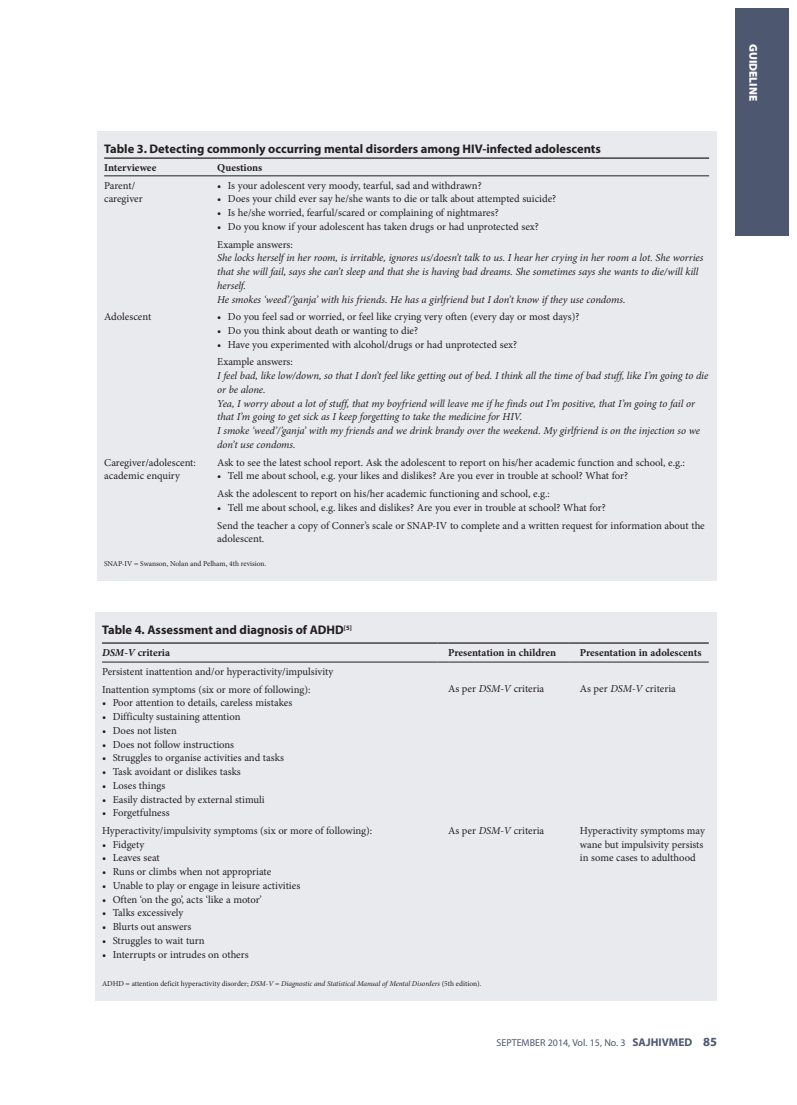
<style>
.page{position:relative;width:797px;height:1105px;background:#fff}
.page>*{position:absolute;margin:0;border:0;box-sizing:border-box;transform-origin:0 0}
.t1{font:700 12.5px "Myriad Pro";color:#231f20}
.t2{font:900 11.25px "Myriad Pro";color:#fff}
.t3{font:10.62px/17.8px "Minion Pro";color:#231f20}
.t4{font:italic 10.62px/13.8px "Minion Pro";letter-spacing:-.005em;color:#231f20}
.t5{font:700 10.62px "Minion Pro";color:#231f20}
.t6{font:10px "Myriad Pro";color:#4d5770}
.t7{font:7.5px "Minion Pro";color:#231f20}
.s1{font-style:italic}
.s2{font-weight:700;font-size:11.25px}
.s3{font-weight:700;font-size:12.5px}
</style>
<div class="page">
<div style="left:735px;top:9px;width:53px;height:227px;background:#4d5770"></div>
<div style="left:97px;top:132px;width:619px;height:449px;background:#e9eaee"></div>
<hr style="left:104px;top:157px;width:113px;height:2px;background:#231f20">
<hr style="left:217px;top:157px;width:492px;height:2px;background:#231f20">
<hr style="left:104px;top:176px;width:113px;height:1px;background:#231f20">
<hr style="left:217px;top:176px;width:492px;height:1px;background:#231f20">
<div style="left:95px;top:612px;width:621px;height:389px;background:#e9eaee"></div>
<hr style="left:102px;top:642px;width:335px;height:2px;background:#231f20">
<svg style="left:437px;top:642px;width:11px;height:2px"></svg>
<hr style="left:448px;top:642px;width:121px;height:2px;background:#231f20">
<svg style="left:569px;top:642px;width:11px;height:2px"></svg>
<hr style="left:580px;top:642px;width:128px;height:2px;background:#231f20">
<hr style="left:102px;top:662px;width:335px;height:1px;background:#231f20">
<hr style="left:448px;top:662px;width:121px;height:1px;background:#231f20">
<hr style="left:580px;top:662px;width:128px;height:1px;background:#231f20">
<p class="t1" style="left:104px;top:141px;width:498px">Table 3. Detecting commonly occurring mental disorders among HIV-infected adolescents</p>
<p class="t5" style="left:104px;top:160px;width:54px">Interviewee</p>
<p class="t5" style="left:217px;top:160px;width:47px">Questions</p>
<p class="t3" style="left:104px;top:178px;width:40px;line-height:13.8px">Parent/ caregiver</p>
<p class="t3" style="left:217px;top:176px;width:266px">• Is your adolescent very moody, tearful, sad and withdrawn?</p>
<p class="t3" style="left:217px;top:190px;width:340px">• Does your child ever say he/she wants to die or talk about attempted suicide?</p>
<p class="t3" style="left:217px;top:204px;width:283px">• Is he/she worried, fearful/scared or complaining of nightmares?</p>
<p class="t3" style="left:217px;top:218px;width:323px">• Do you know if your adolescent has taken drugs or had unprotected sex?<br>Example answers:</p>
<p class="t4" style="left:217px;top:251px;width:487px">She locks herself in her room, is irritable, ignores us/doesn’t talk to us. I hear her crying in her room a lot. She worries that she will fail, says she can’t sleep and that she is having bad dreams. She sometimes says she wants to die/will kill herself.<br>He smokes ‘weed’/’ganja’ with his friends. He has a girlfriend but I don’t know if they use condoms.</p>
<p class="t3" style="left:104px;top:308px;width:49px">Adolescent</p>
<p class="t3" style="left:217px;top:308px;width:363px">• Do you feel sad or worried, or feel like crying very often (every day or most days)?</p>
<p class="t3" style="left:217px;top:322px;width:202px">• Do you think about death or wanting to die?</p>
<p class="t3" style="left:217px;top:336px;width:301px">• Have you experimented with alcohol/drugs or had unprotected sex?<br>Example answers:</p>
<p class="t4" style="left:217px;top:369px;width:492px">I feel bad, like low/down, so that I don’t feel like getting out of bed. I think all the time of bad stuff, like I’m going to die or be alone.<br>Yea, I worry about a lot of stuff, that my boyfriend will leave me if he finds out I’m positive, that I’m going to fail or that I’m going to get sick as I keep forgetting to take the medicine for HIV.<br>I smoke ‘weed’/’ganja’ with my friends and we drink brandy over the weekend. My girlfriend is on the injection so we don’t use condoms.</p>
<p class="t3" style="left:104px;top:455px;width:93px;line-height:13.8px">Caregiver/adolescent: academic enquiry</p>
<p class="t3" style="left:217px;top:453px;width:469px">Ask to see the latest school report. Ask the adolescent to report on his/her academic function and school, e.g.:</p>
<p class="t3" style="left:217px;top:467px;width:412px">• Tell me about school, e.g. your likes and dislikes? Are you ever in trouble at school? What for?<br>Ask the adolescent to report on his/her academic functioning and school, e.g.:</p>
<p class="t3" style="left:217px;top:499px;width:489px">• Tell me about school, e.g. likes and dislikes? Are you ever in trouble at school? What for?<br>Send the teacher a copy of Conner’s scale or SNAP-IV to complete and a written request for information about the</p>
<p class="t3" style="left:217px;top:530px;width:49px">adolescent.</p>
<p class="t7" style="left:104px;top:559px;width:164px">SNAP-IV = Swanson, Nolan and Pelham, 4th revision.</p>
<p class="t1" style="left:102px;top:622px;width:251px">Table 4. Assessment and diagnosis of ADHD<sup>[5]</sup></p>
<p class="t5" style="left:102px;top:645px;width:70px"><span class="s1">DSM-V</span> criteria</p>
<p class="t5" style="left:448px;top:645px;width:109px">Presentation in children</p>
<p class="t5" style="left:580px;top:645px;width:123px">Presentation in adolescents</p>
<p class="t3" style="left:102px;top:662px;width:233px">Persistent inattention and/or hyperactivity/impulsivity<br>Inattention symptoms (six or more of following):</p>
<p class="t3" style="left:102px;top:694px;width:192px">• Poor attention to details, careless mistakes</p>
<p class="t3" style="left:102px;top:708px;width:140px">• Difficulty sustaining attention</p>
<p class="t3" style="left:102px;top:721px;width:76px">• Does not listen</p>
<p class="t3" style="left:102px;top:735px;width:134px">• Does not follow instructions</p>
<p class="t3" style="left:102px;top:749px;width:183px">• Struggles to organise activities and tasks</p>
<p class="t3" style="left:102px;top:763px;width:140px">• Task avoidant or dislikes tasks</p>
<p class="t3" style="left:102px;top:776px;width:65px">• Loses things</p>
<p class="t3" style="left:102px;top:790px;width:164px">• Easily distracted by external stimuli</p>
<p class="t3" style="left:102px;top:804px;width:69px">• Forgetfulness</p>
<p class="t3" style="left:448px;top:680px;width:98px">As per <span class="s1">DSM-V</span> criteria</p>
<p class="t3" style="left:580px;top:680px;width:98px">As per <span class="s1">DSM-V</span> criteria</p>
<p class="t3" style="left:102px;top:822px;width:272px">Hyperactivity/impulsivity symptoms (six or more of following):</p>
<p class="t3" style="left:102px;top:835px;width:44px">• Fidgety</p>
<p class="t3" style="left:102px;top:849px;width:59px">• Leaves seat</p>
<p class="t3" style="left:102px;top:863px;width:171px">• Runs or climbs when not appropriate</p>
<p class="t3" style="left:102px;top:877px;width:200px">• Unable to play or engage in leisure activities</p>
<p class="t3" style="left:102px;top:890px;width:161px">• Often ‘on the go’, acts ‘like a motor’</p>
<p class="t3" style="left:102px;top:904px;width:83px">• Talks excessively</p>
<p class="t3" style="left:102px;top:918px;width:91px">• Blurts out answers</p>
<p class="t3" style="left:102px;top:932px;width:104px">• Struggles to wait turn</p>
<p class="t3" style="left:102px;top:945px;width:148px">• Interrupts or intrudes on others</p>
<p class="t3" style="left:448px;top:822px;width:98px">As per <span class="s1">DSM-V</span> criteria</p>
<p class="t3" style="left:580px;top:824px;width:126px;line-height:13.8px">Hyperactivity symptoms may wane but impulsivity persists in some cases to adulthood</p>
<p class="t7" style="left:102px;top:979px;width:381px">ADHD = attention deficit hyperactivity disorder; <span class="s1">DSM-V</span> = <span class="s1">Diagnostic and Statistical Manual of Mental Disorders</span> (5th edition).</p>
<p class="t6" style="left:496px;top:1037px;width:222px">SEPTEMBER 2014, Vol. 15, No. 3 <span class="s2">SAJHIVMED</span> <span class="s3">85</span></p>
<p class="t2" style="left:759px;top:44px;width:58px;rotate:90deg">GUIDELINE</p>
</div>
